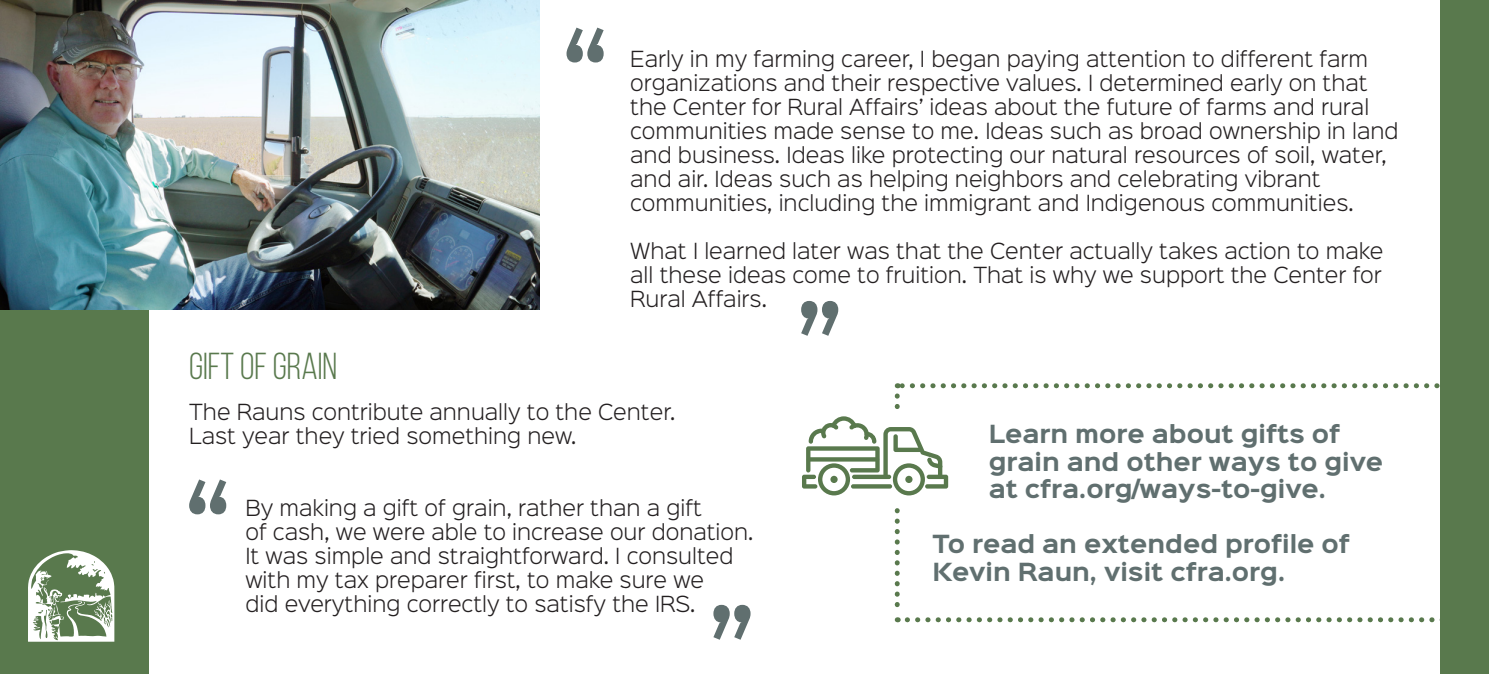
<style>
.page{position:relative;width:1489px;height:674px;background:#fff}
.page>*{position:absolute;margin:0;border:0;box-sizing:border-box;transform-origin:0 0}
.t1{font:37.5px "Bebas Neue";color:#59794d}
.t2{font:700 22.5px/27.5px "Sinkin Sans 700";color:#606f6f}
.t3{font:300 20px/24px "Sinkin Sans 300";color:#231f20}
</style>
<div class="page">
<div style="left:0;top:0;width:149px;height:673px;background:#59794d"></div>
<img style="left:0;top:0;width:540px;height:309px">
<div style="left:1440px;top:0;width:49px;height:673px;background:#59794d"></div>
<svg style="left:566px;top:28px;width:37px;height:34px"></svg>
<svg style="left:801px;top:301px;width:37px;height:34px"></svg>
<svg style="left:28px;top:550px;width:86px;height:91px"></svg>
<svg style="left:189px;top:479px;width:37px;height:35px"></svg>
<svg style="left:713px;top:604px;width:37px;height:35px"></svg>
<svg style="left:897px;top:383px;width:543px;height:5px"></svg>
<svg style="left:802px;top:395px;width:638px;height:227px"></svg>
<p class="t3" style="left:630px;top:45px;width:770px">Early in my farming career, I began paying attention to different farm organizations and their respective values. I determined early on that the Center for Rural Affairs’ ideas about the future of farms and rural communities made sense to me. Ideas such as broad ownership in land and business. Ideas like protecting our natural resources of soil, water, and air. Ideas such as helping neighbors and celebrating vibrant communities, including the immigrant and Indigenous communities.</p>
<p class="t3" style="left:630px;top:237px;width:754px;text-align:justify">What I learned later was that the Center actually takes action to make all these ideas come to fruition. That is why we support the Center for Rural Affairs.</p>
<h1 class="t1" style="left:189px;top:346px;width:149px">GIFT OF GRAIN</h1>
<p class="t3" style="left:189px;top:398px;width:488px">The Rauns contribute annually to the Center.<br>Last year they tried something new.</p>
<p class="t3" style="left:245px;top:494px;width:510px">By making a gift of grain, rather than a gift<br>of cash, we were able to increase our donation.<br>It was simple and straightforward. I consulted with my tax preparer first, to make sure we<br>did everything correctly to satisfy the IRS.</p>
<p class="t2" style="left:988px;top:421px;width:396px">Learn more about gifts of grain and other ways to give at cfra.org/ways-to-give.</p>
<p class="t2" style="left:932px;top:531px;width:419px">To read an extended profile of<br>Kevin Raun, visit cfra.org.</p>
</div>
